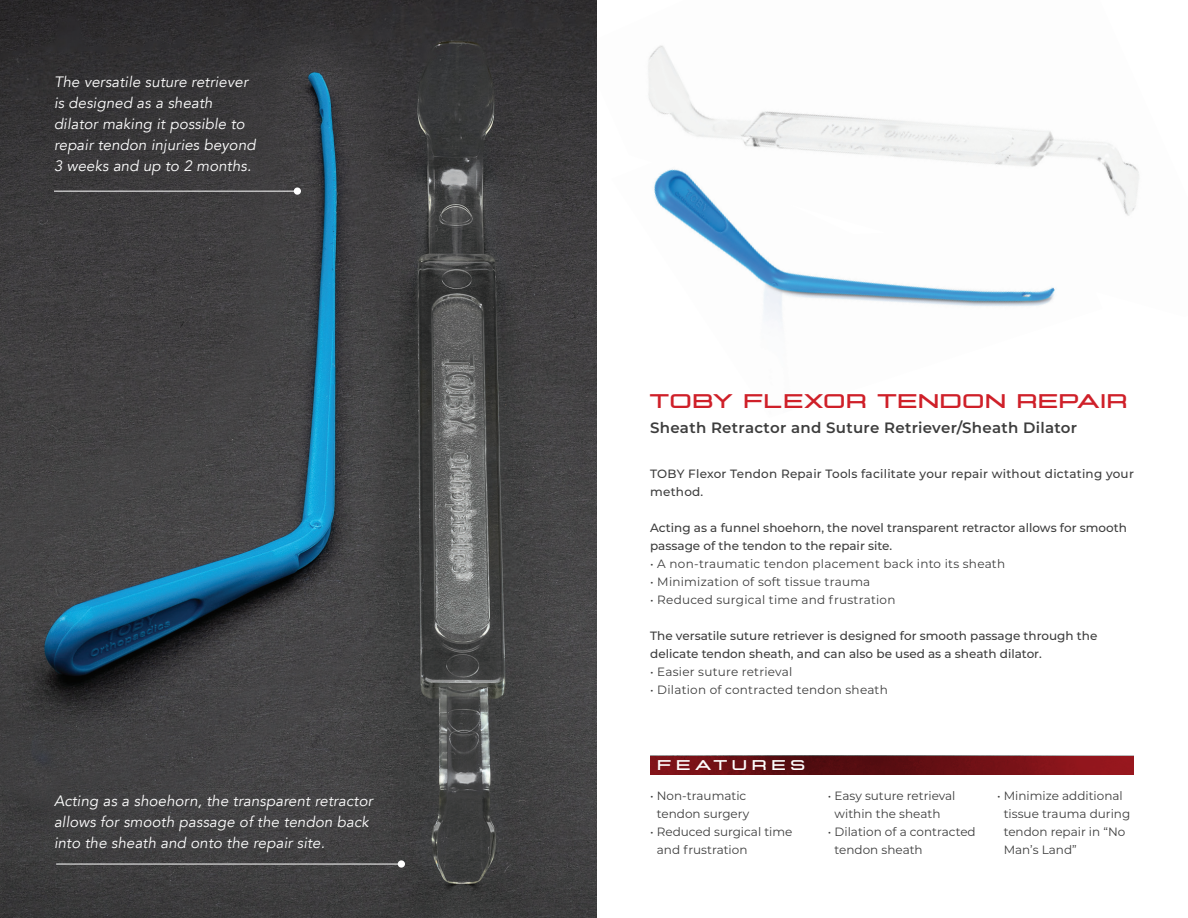
<style>
.page{position:relative;width:1188px;height:918px;background:#fff}
.page>*{position:absolute;margin:0;border:0;box-sizing:border-box;transform-origin:0 0}
.t1{font:expanded 21px "Konexy";letter-spacing:.07em;color:#cf2029}
.t2{font:italic 15px/21px "Avenir";letter-spacing:.01em;color:#fff}
.t3{font:600 15px "Montserrat";letter-spacing:.02em;color:#3d3d3d}
.t4{font:expanded 15px "Konexy";letter-spacing:.355em;color:#fff}
.t5{font:500 12px/18px "Montserrat";color:#3d3d3d}
.t6{font:12px/18px "Montserrat";color:#3d3d3d}
.t7{font:12px "Montserrat";letter-spacing:.02em;color:#3d3d3d}
.t8{font:500 12px/18px "Montserrat";letter-spacing:.02em;color:#3d3d3d}
</style>
<div class="page">
<img style="left:596px;top:0;width:543px;height:317px">
<img style="left:611px;top:152px;width:492px;height:171px">
<svg style="left:650px;top:756px;width:484px;height:18px;background:#6e1015"></svg>
<img style="left:0;top:0;width:596px;height:918px">
<hr style="left:54px;top:191px;width:246px;height:1px;background:#fff">
<div style="left:294px;top:187px;width:7px;height:8px;background:#fff;border-radius:50%"></div>
<hr style="left:56px;top:864px;width:348px;height:1px;background:#fff">
<div style="left:398px;top:860px;width:7px;height:8px;background:#fff;border-radius:50%"></div>
<p class="t2" style="left:54px;top:72px;width:203px">The versatile suture retriever is designed as a sheath dilator making it possible to repair tendon injuries beyond<br>3 weeks and up to 2 months.</p>
<p class="t2" style="left:54px;top:790px;width:320px">Acting as a shoehorn, the transparent retractor allows for smooth passage of the tendon back into the sheath and onto the repair site.</p>
<h1 class="t1" style="left:650px;top:388px;width:478px">TOBY FLEXOR TENDON REPAIR</h1>
<p class="t3" style="left:650px;top:417px;width:428px">Sheath Retractor and Suture Retriever/Sheath Dilator</p>
<p class="t8" style="left:650px;top:464px;width:485px">TOBY Flexor Tendon Repair Tools facilitate your repair without dictating your method.</p>
<p class="t5" style="left:650px;top:518px;width:478px">Acting as a funnel shoehorn, the novel transparent retractor allows for smooth passage of the tendon to the repair site.</p>
<p class="t7" style="left:650px;top:556px;width:357px">• A non-traumatic tendon placement back into its sheath</p>
<p class="t7" style="left:650px;top:574px;width:222px">• Minimization of soft tissue trauma</p>
<p class="t7" style="left:650px;top:592px;width:247px">• Reduced surgical time and frustration</p>
<p class="t5" style="left:650px;top:626px;width:449px">The versatile suture retriever is designed for smooth passage through the delicate tendon sheath, and can also be used as a sheath dilator.</p>
<p class="t7" style="left:650px;top:664px;width:144px">• Easier suture retrieval</p>
<p class="t7" style="left:650px;top:682px;width:239px">• Dilation of contracted tendon sheath</p>
<p class="t4" style="left:658px;top:756px;width:149px">FEATURES</p>
<p class="t6" style="left:650px;top:787px;width:101px;text-align:center">• Non-traumatic tendon surgery</p>
<p class="t6" style="left:657px;top:823px;width:137px;text-indent:-7px">• Reduced surgical time and frustration</p>
<p class="t6" style="left:835px;top:787px;width:122px;text-indent:-7px">• Easy suture retrieval within the sheath</p>
<p class="t6" style="left:835px;top:823px;width:143px;text-indent:-7px">• Dilation of a contracted tendon sheath</p>
<p class="t6" style="left:1004px;top:787px;width:128px;text-indent:-7px">• Minimize additional tissue trauma during tendon repair in “No<br>Man’s Land”</p>
</div>
